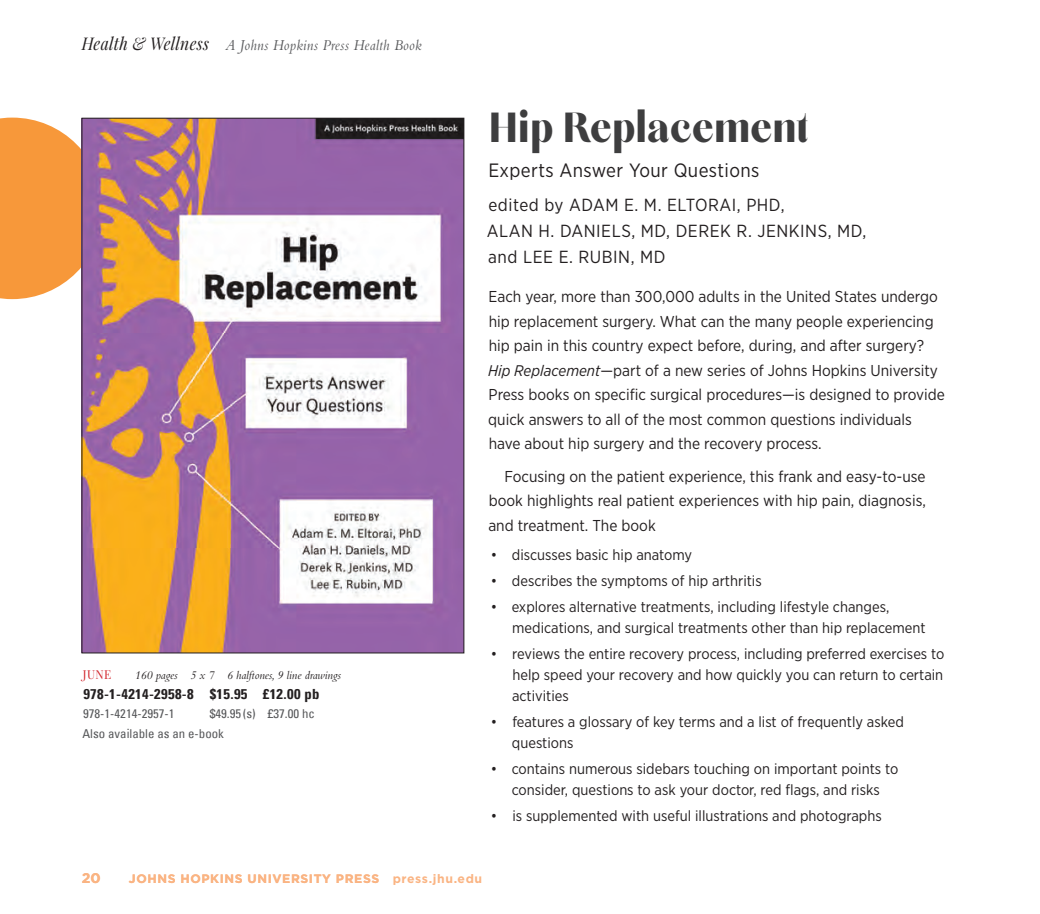
<style>
.page{position:relative;width:1040px;height:914px;background:#fff}
.page>*{position:absolute;margin:0;border:0;box-sizing:border-box;transform-origin:0 0}
.ti{font:52.5px "Chloe";color:#3e3e3f;scale:.9 1}
.st{font:19.25px "Gotham Narrow";letter-spacing:.02em;color:#231f20}
.au{font:17.5px/26.2px "Gotham Narrow";letter-spacing:.03em;color:#231f20}
.tx2{font:15.75px/24.5px "Gotham Narrow";color:#231f20}
.tx{font:15.75px/24.5px "Gotham Narrow";color:#231f20;text-align:justify}
.t1{font:italic 15.75px "Bembo";letter-spacing:.02em;color:#57585a;scale:.9 1}
.bullets{font:14.88px/21px "Gotham Narrow";color:#231f20}
.price2{font:700 condensed 14px "Univers";letter-spacing:.025em;color:#231f20;scale:1.05 1}
.bio{font:700 14px "Gotham";color:#fab483}
.price2-2{font:condensed 12.25px "Univers";color:#57585a;scale:1.05 1}
.bio-2{font:700 12.25px "Gotham";letter-spacing:.05em;color:#fab483}
.price{font:italic 12.25px "Bembo";color:#231f20;scale:.96 1}
.price-2{font:12.25px "Playfair Display";color:#d1232a;scale:.96 1}
.s1{font-family:"Playfair Display";font-size:17.5px;color:#231f20}
.s2{font-style:italic;font-size:15.4px}
</style>
<div class="page">
<svg style="left:0;top:118px;width:81px;height:181px;background:#f7a04a"></svg>
<img style="left:83px;top:120px;width:379px;height:531px">
<p class="t1" style="left:82px;top:36px;width:379px"><span class="s1">Health &amp; Wellness</span> A Johns Hopkins Press Health Book</p>
<p class="price-2" style="left:83px;top:666px;width:31px">JUNE</p>
<p class="price" style="left:134px;top:668px;width:217px">160 pages 5 x 7 6 halftones, 9 line drawings</p>
<p class="price2" style="left:83px;top:685px;width:226px">978-1-4214-2958-8 $15.95 £12.00 pb</p>
<p class="price2-2" style="left:83px;top:705px;width:89px">978-1-4214-2957-1</p>
<p class="price2-2" style="left:210px;top:705px;width:102px">$49.95 (s) £37.00 hc</p>
<p class="price2-2" style="left:82px;top:725px;width:136px">Also available as an e-book</p>
<p class="ti" style="left:489px;top:100px;width:356px">Hip Replacement</p>
<p class="st" style="left:488px;top:158px;width:272px">Experts Answer Your Questions</p>
<p class="au" style="left:487px;top:191px;width:381px">edited by ADAM E. M. ELTORAI, PHD,<br>ALAN H. DANIELS, MD, DEREK R. JENKINS, MD, and LEE E. RUBIN, MD</p>
<p class="tx2" style="left:488px;top:284px;width:458px">Each year, more than 300,000 adults in the United States undergo hip replacement surgery. What can the many people experiencing hip pain in this country expect before, during, and after surgery?<br><span class="s2">Hip Replacement</span>—part of a new series of Johns Hopkins University Press books on specific surgical procedures—is designed to provide quick answers to all of the most common questions individuals have about hip surgery and the recovery process.</p>
<p class="tx" style="left:488px;top:463px;width:439px;text-indent:16px">Focusing on the patient experience, this frank and easy-to-use book highlights real patient experiences with hip pain, diagnosis, and treatment. The book</p>
<p class="bullets" style="left:491px;top:543px;width:203px">• discusses basic hip anatomy</p>
<p class="bullets" style="left:491px;top:569px;width:272px">• describes the symptoms of hip arthritis</p>
<p class="bullets" style="left:512px;top:595px;width:415px;text-indent:-21px">• explores alternative treatments, including lifestyle changes, medications, and surgical treatments other than hip replacement</p>
<p class="bullets" style="left:512px;top:642px;width:434px;text-align:justify;text-indent:-21px">• reviews the entire recovery process, including preferred exercises to help speed your recovery and how quickly you can return to certain activities</p>
<p class="bullets" style="left:512px;top:710px;width:393px;text-indent:-21px">• features a glossary of key terms and a list of frequently asked questions</p>
<p class="bullets" style="left:491px;top:757px;width:409px;text-align:center">• contains numerous sidebars touching on important points to consider, questions to ask your doctor, red flags, and risks</p>
<p class="bullets" style="left:491px;top:804px;width:392px">• is supplemented with useful illustrations and photographs</p>
<p class="bio" style="left:82px;top:868px;width:20px">20</p>
<p class="bio-2" style="left:129px;top:870px;width:355px">JOHNS HOPKINS UNIVERSITY PRESS press.jhu.edu</p>
</div>
